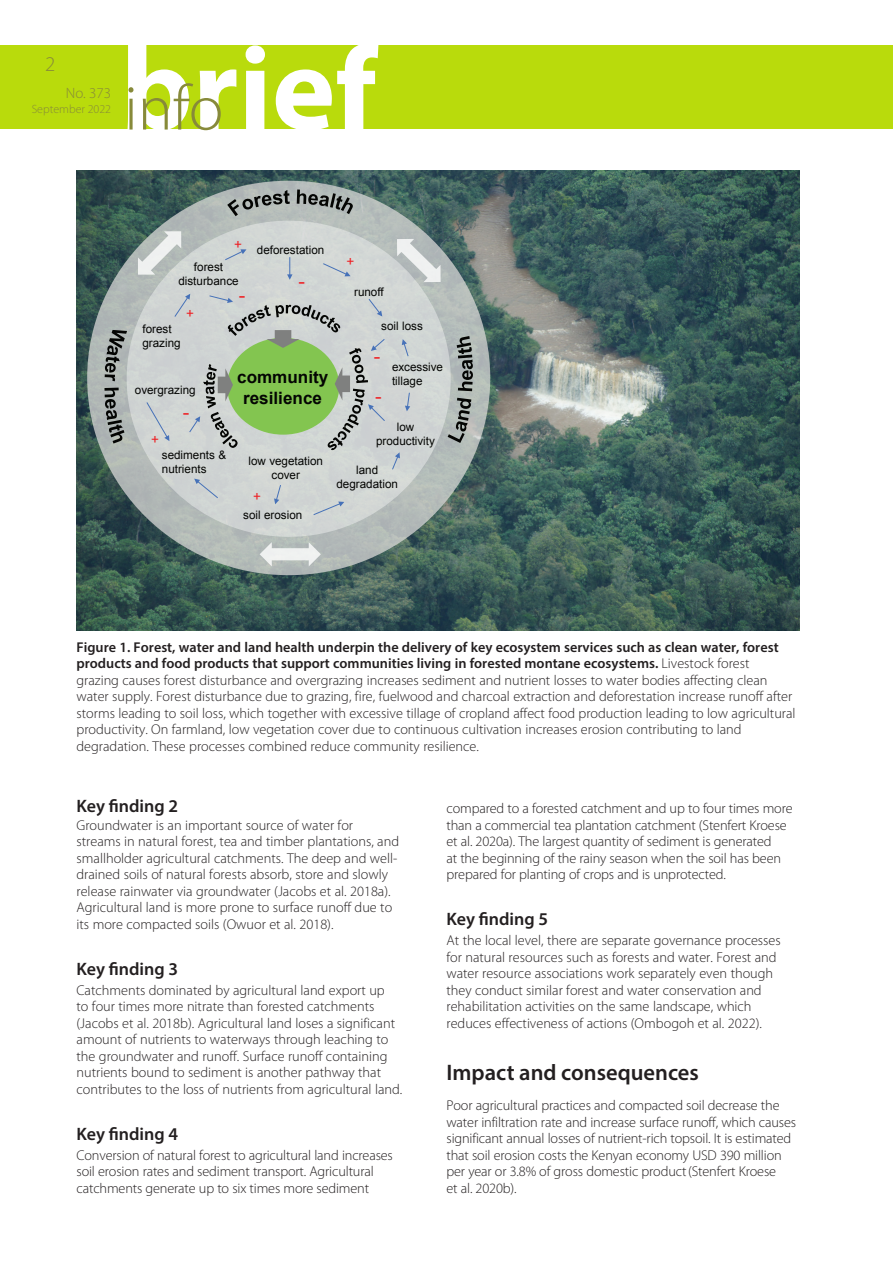
<style>
.page{position:relative;width:893px;height:1263px;background:#fff}
.page>*{position:absolute;margin:0;border:0;box-sizing:border-box;transform-origin:0 0}
.Brief-Heading_1{font:600 22.5px "Myriad Pro";color:#231f20}
.t1{font:300 21px "Myriad Pro";color:#878a3a}
.t2{font:19.8px/39.9px "Arial";color:#ee1f23}
.Brief-Heading_2{font:600 18px "Myriad Pro";color:#231f20}
.t3{font:700 17.1px/20.5px "Arial";color:#040503;text-align:center}
.t4{font:300 15px "Myriad Pro";color:#878a3a}
.Brief-Body_text{font:300 14.25px/16.5px "Myriad Pro";color:#231f20}
.Brief-Figure{font:300 14.25px/16.5px "Myriad Pro";color:#231f20}
.t5{font:13.5px "Arial";color:#ee1f23}
.t6{font:300 12px "Myriad Pro";color:#878a3a}
.t7{font:11.7px/14.1px "Arial";color:#040503;text-align:center}
.s1{font-weight:600}
</style>
<div class="page">
<div style="left:0;top:45px;width:893px;height:84px;background:#b9db0c"></div>
<svg style="left:128px;top:45px;width:250px;height:85px"></svg>
<img style="left:77px;top:170px;width:722px;height:461px">
<div style="left:87px;top:181px;width:403px;height:394px;background:#b3bab8;border-radius:50%"></div>
<div style="left:127px;top:221px;width:324px;height:316px;background:#d1d5d4;border-radius:50%"></div>
<svg style="left:227px;top:190px;width:63px;height:26px"></svg>
<svg style="left:297px;top:189px;width:56px;height:25px"></svg>
<svg style="left:105px;top:330px;width:22px;height:51px"></svg>
<svg style="left:104px;top:388px;width:20px;height:55px"></svg>
<svg style="left:448px;top:398px;width:23px;height:45px"></svg>
<svg style="left:457px;top:336px;width:16px;height:55px"></svg>
<svg style="left:274px;top:485px;width:7px;height:19px"></svg>
<svg style="left:194px;top:479px;width:24px;height:19px"></svg>
<svg style="left:313px;top:501px;width:31px;height:14px"></svg>
<svg style="left:323px;top:263px;width:28px;height:13px"></svg>
<svg style="left:287px;top:257px;width:5px;height:23px"></svg>
<svg style="left:146px;top:294px;width:264px;height:176px"></svg>
<svg style="left:225px;top:249px;width:21px;height:12px"></svg>
<svg style="left:138px;top:231px;width:43px;height:44px"></svg>
<svg style="left:260px;top:542px;width:61px;height:24px"></svg>
<svg style="left:397px;top:239px;width:44px;height:43px"></svg>
<h2 class="t1" style="left:45px;top:53px;width:12px">2</h2>
<p class="t4" style="left:66px;top:85px;width:47px">No. 373</p>
<p class="t6" style="left:32px;top:103px;width:81px">September 2022</p>
<p class="t4" style="left:73px;top:85px;width:39px">No. 20</p>
<p class="t5" style="left:234px;top:235px;width:9px">+</p>
<p class="t7" style="left:178px;top:260px;width:62px">forest disturbance</p>
<p class="t5" style="left:186px;top:304px;width:9px">+</p>
<p class="t7" style="left:142px;top:321px;width:40px;text-align:left">forest grazing</p>
<p class="t2" style="left:239px;top:275px;width:8px">-</p>
<p class="t7" style="left:257px;top:242px;width:69px">deforestation</p>
<p class="t2" style="left:298px;top:261px;width:8px">-</p>
<p class="t7" style="left:135px;top:383px;width:62px">overgrazing</p>
<p class="t5" style="left:151px;top:430px;width:9px">+</p>
<p class="t2" style="left:183px;top:391px;width:8px">-</p>
<p class="t7" style="left:162px;top:448px;width:66px;text-align:left">sediments &amp; nutrients</p>
<p class="t3" style="left:237px;top:368px;width:93px">community resilience</p>
<p class="t7" style="left:249px;top:454px;width:76px">low vegetation cover</p>
<p class="t5" style="left:253px;top:487px;width:9px">+</p>
<p class="t7" style="left:243px;top:508px;width:61px">soil erosion</p>
<p class="t5" style="left:346px;top:252px;width:9px">+</p>
<p class="t7" style="left:354px;top:285px;width:31px">runoff</p>
<p class="t7" style="left:381px;top:318px;width:43px">soil loss</p>
<p class="t2" style="left:374px;top:336px;width:9px">- -</p>
<p class="t7" style="left:392px;top:359px;width:53px;text-align:left">excessive tillage</p>
<p class="t7" style="left:376px;top:420px;width:60px">low productivity</p>
<p class="t7" style="left:336px;top:463px;width:63px">land degradation</p>
<p class="Brief-Figure" style="left:77px;top:639px;width:721px"><span class="s1">Figure 1. Forest, water and land health underpin the delivery of key ecosystem services such as clean water, forest products and food products that support communities living in forested montane ecosystems.</span> Livestock forest grazing causes forest disturbance and overgrazing increases sediment and nutrient losses to water bodies affecting clean water supply. Forest disturbance due to grazing, fire, fuelwood and charcoal extraction and deforestation increase runoff after storms leading to soil loss, which together with excessive tillage of cropland affect food production leading to low agricultural productivity. On farmland, low vegetation cover due to continuous cultivation increases erosion contributing to land degradation. These processes combined reduce community resilience.</p>
<p class="Brief-Heading_2" style="left:77px;top:794px;width:103px">Key finding 2</p>
<p class="Brief-Body_text" style="left:77px;top:817px;width:324px">Groundwater is an important source of water for streams in natural forest, tea and timber plantations, and smallholder agricultural catchments. The deep and well&shy;drained soils of natural forests absorb, store and slowly release rainwater via groundwater (Jacobs et al. 2018a).<br>Agricultural land is more prone to surface runoff due to its more compacted soils (Owuor et al. 2018).</p>
<p class="Brief-Heading_2" style="left:77px;top:957px;width:103px">Key finding 3</p>
<p class="Brief-Body_text" style="left:77px;top:982px;width:327px">Catchments dominated by agricultural land export up<br>to four times more nitrate than forested catchments (Jacobs et al. 2018b). Agricultural land loses a significant amount of nutrients to waterways through leaching to the groundwater and runoff. Surface runoff containing nutrients bound to sediment is another pathway that contributes to the loss of nutrients from agricultural land.</p>
<p class="Brief-Heading_2" style="left:77px;top:1122px;width:103px">Key finding 4</p>
<p class="Brief-Body_text" style="left:77px;top:1147px;width:318px">Conversion of natural forest to agricultural land increases soil erosion rates and sediment transport. Agricultural catchments generate up to six times more sediment</p>
<p class="Brief-Body_text" style="left:446px;top:800px;width:348px">compared to a forested catchment and up to four times more than a commercial tea plantation catchment (Stenfert Kroese et al. 2020a). The largest quantity of sediment is generated<br>at the beginning of the rainy season when the soil has been prepared for planting of crops and is unprotected.</p>
<p class="Brief-Heading_2" style="left:446px;top:908px;width:103px">Key finding 5</p>
<p class="Brief-Body_text" style="left:446px;top:932px;width:336px">At the local level, there are separate governance processes for natural resources such as forests and water. Forest and water resource associations work separately even though they conduct similar forest and water conservation and rehabilitation activities on the same landscape, which reduces effectiveness of actions (Ombogoh et al. 2022).</p>
<p class="Brief-Heading_1" style="left:446px;top:1058px;width:254px">Impact and consequences</p>
<p class="Brief-Body_text" style="left:446px;top:1097px;width:351px">Poor agricultural practices and compacted soil decrease the water infiltration rate and increase surface runoff, which causes significant annual losses of nutrient-rich topsoil. It is estimated that soil erosion costs the Kenyan economy USD 390 million per year or 3.8% of gross domestic product(Stenfert Kroese<br>et al. 2020b).</p>
</div>
